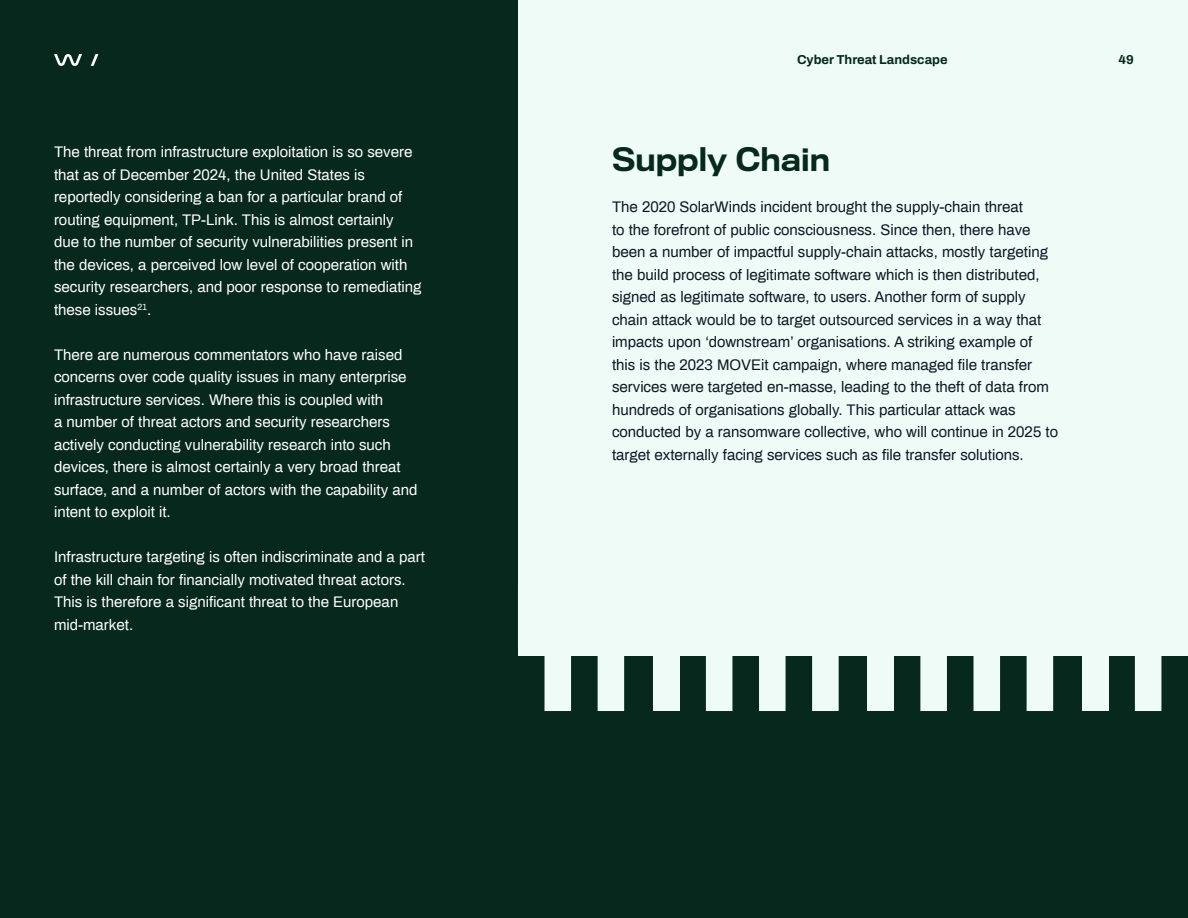
<style>
.page{position:relative;width:1188px;height:918px;background:#eefbf7}
.page>*{position:absolute;margin:0;border:0;box-sizing:border-box;transform-origin:0 0}
.t1{font:500 30px "Titling Gothic FB Normal";color:#07281c}
.t2{font:15px/22.5px "Archivo";color:#fff}
.t3{font:15px/22.5px "Archivo";color:#0d1825}
.t4{font:700 12.9px "Archivo";color:#07281c}
</style>
<div class="page">
<div style="left:0;top:0;width:518px;height:918px;background:#07281c"></div>
<div style="left:514px;top:657px;width:674px;height:261px;background:#07281c"></div>
<div style="left:653px;top:648px;width:26px;height:63px;background:#eefbf7"></div>
<svg style="left:518px;top:656px;width:133px;height:55px"></svg>
<div style="left:867px;top:648px;width:27px;height:63px;background:#eefbf7"></div>
<svg style="left:706px;top:656px;width:159px;height:55px"></svg>
<div style="left:1082px;top:648px;width:26px;height:63px;background:#eefbf7"></div>
<svg style="left:1135px;top:656px;width:53px;height:55px"></svg>
<svg style="left:920px;top:656px;width:160px;height:55px"></svg>
<svg style="left:91px;top:54px;width:7px;height:12px"></svg>
<svg style="left:54px;top:54px;width:28px;height:12px"></svg>
<p class="t2" style="left:54px;top:140px;width:369px">The threat from infrastructure exploitation is so severe that as of December 2024, the United States is reportedly considering a ban for a particular brand of routing equipment, TP-Link. This is almost certainly due to the number of security vulnerabilities present in the devices, a perceived low level of cooperation with security researchers, and poor response to remediating these issues<sup>21</sup>.</p>
<p class="t2" style="left:54px;top:343px;width:365px">There are numerous commentators who have raised concerns over code quality issues in many enterprise infrastructure services. Where this is coupled with<br>a number of threat actors and security researchers actively conducting vulnerability research into such devices, there is almost certainly a very broad threat surface, and a number of actors with the capability and intent to exploit it.</p>
<p class="t2" style="left:54px;top:545px;width:372px">Infrastructure targeting is often indiscriminate and a part of the kill chain for financially motivated threat actors.<br>This is therefore a significant threat to the European mid-market.</p>
<p class="t4" style="left:797px;top:50px;width:152px">Cyber Threat Landscape</p>
<p class="t4" style="left:1119px;top:50px;width:17px">49</p>
<h1 class="t1" style="left:612px;top:142px;width:220px">Supply Chain</h1>
<p class="t3" style="left:612px;top:195px;width:448px">The 2020 SolarWinds incident brought the supply-chain threat<br>to the forefront of public consciousness. Since then, there have been a number of impactful supply-chain attacks, mostly targeting the build process of legitimate software which is then distributed, signed as legitimate software, to users. Another form of supply chain attack would be to target outsourced services in a way that impacts upon ‘downstream’ organisations. A striking example of this is the 2023 MOVEit campaign, where managed file transfer services were targeted en-masse, leading to the theft of data from hundreds of organisations globally. This particular attack was conducted by a ransomware collective, who will continue in 2025 to target externally facing services such as file transfer solutions.</p>
</div>
